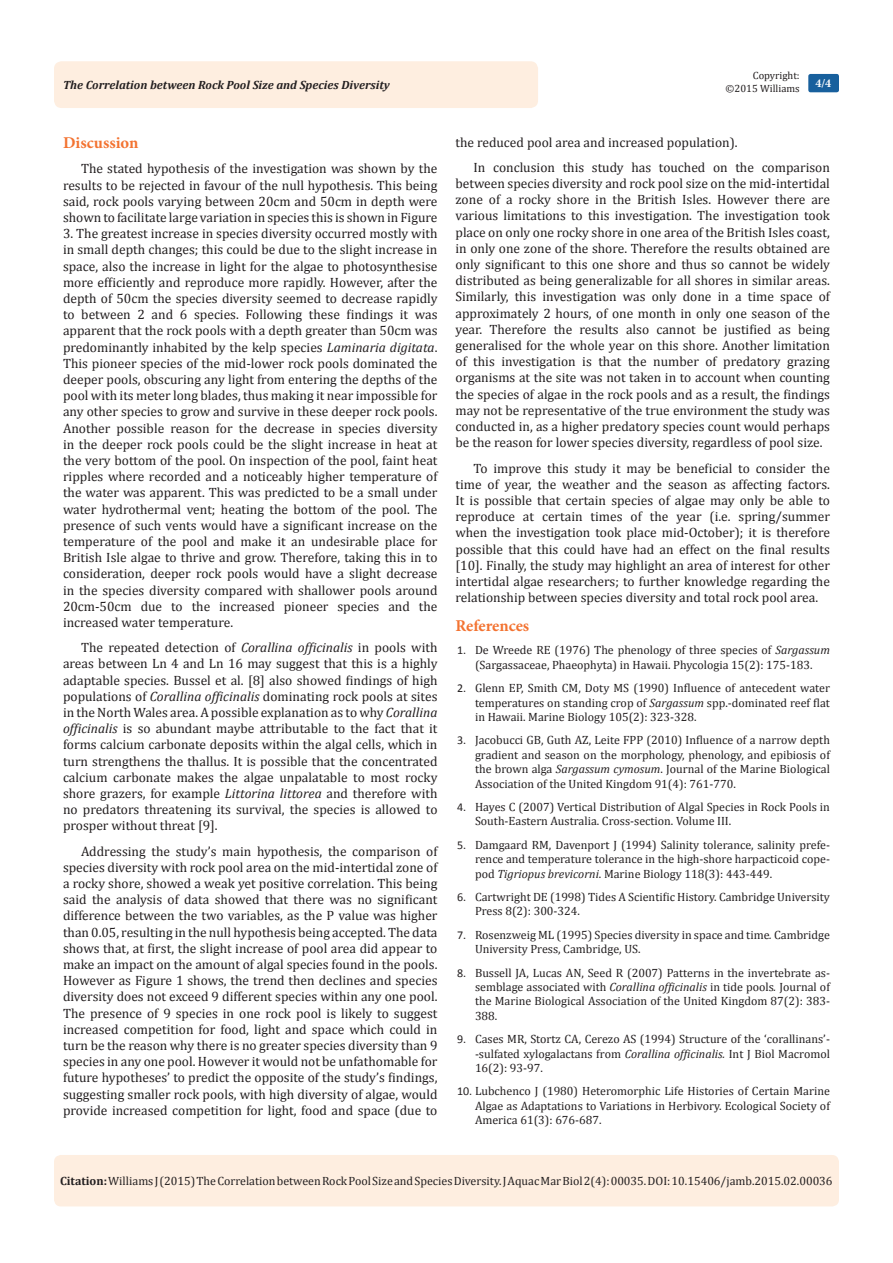
<style>
.page{position:relative;width:893px;height:1263px;background:#fff}
.page>*{position:absolute;margin:0;border:0;box-sizing:border-box;transform-origin:0 0}
.t1{font:700 16.5px "Minion Pro";color:#f37331}
.t2{font:13.5px/16.2px "Cambria";color:#231f20;text-align:justify}
.t3{font:12px/14.4px "Cambria";color:#231f20;text-align:justify}
.t4{font:italic 700 12px "Cambria";color:#231f20}
.t5{font:700 12px "Minion Pro";color:#fff}
.t6{font:10.5px/12.6px "Cambria";color:#231f20;text-align:right}
.s1{font-style:italic}
.s2{font-family:"Calibri"}
.s3{font-weight:700}
</style>
<div class="page">
<div style="left:54px;top:61px;width:484px;height:47px;background:#feeee0;border-radius:8px"></div>
<div style="left:808px;top:74px;width:31px;height:18px;background:#18609d;border-radius:2px"></div>
<div style="left:54px;top:1155px;width:785px;height:51px;background:#feeee0;border-radius:7px"></div>
<p class="t6" style="left:726px;top:69px;width:76px">Copyright: ©2015 Williams</p>
<p class="t4" style="left:63px;top:77px;width:328px">The Correlation between Rock Pool Size and Species Diversity</p>
<p class="t5" style="left:815px;top:75px;width:17px">4/4</p>
<p class="t1" style="left:63px;top:131px;width:77px">Discussion</p>
<p class="t2" style="left:63px;top:161px;width:376px;text-indent:18px">The stated hypothesis of the investigation was shown by the results to be rejected in favour of the null hypothesis. This being said, rock pools varying between 20cm and 50cm in depth were shown to facilitate large variation in species this is shown in Figure</p>
<p class="t2" style="left:63px;top:225px;width:376px">3. The greatest increase in species diversity occurred mostly with in small depth changes; this could be due to the slight increase in space, also the increase in light for the algae to photosynthesise more efficiently and reproduce more rapidly. However, after the depth of 50cm the species diversity seemed to decrease rapidly to between 2 and 6 species. Following these findings it was apparent that the rock pools with a depth greater than 50cm was predominantly inhabited by the kelp species <span class="s1">Laminaria digitata</span>.<br>This pioneer species of the mid-lower rock pools dominated the deeper pools, obscuring any light from entering the depths of the pool with its meter long blades, thus making it near impossible for any other species to grow and survive in these deeper rock pools.<br>Another possible reason for the decrease in species diversity in the deeper rock pools could be the slight increase in heat at the very bottom of the pool. On inspection of the pool, faint heat ripples where recorded and a noticeably higher temperature of the water was apparent. This was predicted to be a small under water hydrothermal vent; heating the bottom of the pool. The presence of such vents would have a significant increase on the temperature of the pool and make it an undesirable place for British Isle algae to thrive and grow. Therefore, taking this in to consideration, deeper rock pools would have a slight decrease in the species diversity compared with shallower pools around 20cm-50cm due to the increased pioneer species and the increased water temperature.</p>
<p class="t2" style="left:63px;top:639px;width:376px;text-indent:18px">The repeated detection of <span class="s1">Corallina officinalis</span> in pools with areas between Ln 4 and Ln 16 may suggest that this is a highly adaptable species. Bussel et al. [8] also showed findings of high populations of <span class="s1">Corallina officinalis</span> dominating rock pools at sites in the North Wales area. A possible explanation as to why <span class="s1">Corallina officinalis</span> is so abundant maybe attributable to the fact that it forms calcium carbonate deposits within the algal cells, which in turn strengthens the thallus. It is possible that the concentrated calcium carbonate makes the algae unpalatable to most rocky shore grazers, for example <span class="s1">Littorina littorea</span> and therefore with no predators threatening its survival, the species is allowed to prosper without threat [9].</p>
<p class="t2" style="left:63px;top:843px;width:376px;text-indent:18px">Addressing the study’s main hypothesis, the comparison of species diversity with rock pool area on the mid-intertidal zone of a rocky shore, showed a weak yet positive correlation. This being said the analysis of data showed that there was no significant difference between the two variables, as the P value was higher than 0.05, resulting in the null hypothesis being accepted. The data shows that, at first, the slight increase of pool area did appear to make an impact on the amount of algal species found in the pools.<br>However as Figure 1 shows, the trend then declines and species diversity does not exceed 9 different species within any one pool.<br>The presence of 9 species in one rock pool is likely to suggest increased competition for food, light and space which could in turn be the reason why there is no greater species diversity than 9 species in any one pool. However it would not be unfathomable for future hypotheses’ to predict the opposite of the study’s findings, suggesting smaller rock pools, with high diversity of algae, would provide increased competition for light, food and space (due to</p>
<p class="t2" style="left:455px;top:134px;width:284px">the reduced pool area and increased population).</p>
<p class="t2" style="left:455px;top:159px;width:376px;text-indent:18px">In conclusion this study has touched on the comparison between species diversity and rock pool size on the mid-intertidal zone of a rocky shore in the British Isles. However there are various limitations to this investigation. The investigation took place on only one rocky shore in one area of the British Isles coast, in only one zone of the shore. Therefore the results obtained are only significant to this one shore and thus so cannot be widely distributed as being generalizable for all shores in similar areas.<br>Similarly, this investigation was only done in a time space of approximately 2 hours, of one month in only one season of the year. Therefore the results also cannot be justified as being generalised for the whole year on this shore. Another limitation of this investigation is that the number of predatory grazing organisms at the site was not taken in to account when counting the species of algae in the rock pools and as a result, the findings may not be representative of the true environment the study was conducted in, as a higher predatory species count would perhaps be the reason for lower species diversity, regardless of pool size.</p>
<p class="t2" style="left:455px;top:460px;width:376px;text-indent:18px">To improve this study it may be beneficial to consider the time of year, the weather and the season as affecting factors.<br>It is possible that certain species of algae may only be able to reproduce at certain times of the year (i.e. spring/summer when the investigation took place mid-October); it is therefore possible that this could have had an effect on the final results [10]. Finally, the study may highlight an area of interest for other intertidal algae researchers; to further knowledge regarding the relationship between species diversity and total rock pool area.</p>
<p class="t1" style="left:455px;top:614px;width:75px">References</p>
<p class="t3" style="left:457px;top:643px;width:374px;text-align:center"><span class="s2">1.</span> De Wreede RE (1976) The phenology of three species of <span class="s1">Sargassum </span>(Sargassaceae, Phaeophyta) in Hawaii. Phycologia 15(2): 175-183.</p>
<p class="t3" style="left:475px;top:681px;width:356px;text-indent:-18px"><span class="s2">2.</span> Glenn EP, Smith CM, Doty MS (1990) Influence of antecedent water temperatures on standing crop of <span class="s1">Sargassum</span> spp.-dominated reef flat in Hawaii. Marine Biology 105(2): 323-328.</p>
<p class="t3" style="left:475px;top:733px;width:356px;text-indent:-18px"><span class="s2">3.</span> Jacobucci GB, Guth AZ, Leite FPP (2010) Influence of a narrow depth gradient and season on the morphology, phenology, and epibiosis of the brown alga <span class="s1">Sargassum cymosum</span>. Journal of the Marine Biological Association of the United Kingdom 91(4): 761-770.</p>
<p class="t3" style="left:475px;top:800px;width:356px;text-indent:-18px"><span class="s2">4.</span> Hayes C (2007) Vertical Distribution of Algal Species in Rock Pools in<br>South‐Eastern Australia. Cross‐section. Volume III.</p>
<p class="t3" style="left:475px;top:837px;width:356px;text-indent:-18px"><span class="s2">5.</span> Damgaard RM, Davenport J (1994) Salinity tolerance, salinity prefe&shy;rence and temperature tolerance in the high-shore harpacticoid cope&shy;pod <span class="s1">Tigriopus brevicorni</span>. Marine Biology 118(3): 443-449.</p>
<p class="t3" style="left:475px;top:890px;width:356px;text-indent:-18px"><span class="s2">6.</span> Cartwright DE (1998) Tides A Scientific History. Cambridge University<br>Press 8(2): 300-324.</p>
<p class="t3" style="left:475px;top:927px;width:356px;text-indent:-18px"><span class="s2">7.</span> Rosenzweig ML (1995) Species diversity in space and time<span class="s1">.</span> Cambridge<br>University Press, Cambridge, US.</p>
<p class="t3" style="left:475px;top:965px;width:356px;text-indent:-18px"><span class="s2">8.</span> Bussell JA, Lucas AN, Seed R (2007) Patterns in the invertebrate as&shy;semblage associated with <span class="s1">Corallina officinalis</span> in tide pools<span class="s1">.</span> Journal of the Marine Biological Association of the United Kingdom 87(2): 383- 388.</p>
<p class="t3" style="left:475px;top:1032px;width:356px;text-indent:-18px"><span class="s2">9.</span> Cases MR, Stortz CA, Cerezo AS (1994) Structure of the ‘corallinans’- -sulfated xylogalactans from <span class="s1">Corallina officinalis.</span> Int J Biol Macromol 16(2): 93-97.</p>
<p class="t3" style="left:475px;top:1084px;width:356px;text-indent:-18px"><span class="s2">10.</span> Lubchenco J (1980) Heteromorphic Life Histories of Certain Marine Algae as Adaptations to Variations in Herbivory. Ecological Society of America 61(3): 676-687.</p>
<p class="t3" style="left:60px;top:1174px;width:774px"><span class="s3">Citation:</span> Williams J (2015) The Correlation between Rock Pool Size and Species Diversity. J Aquac Mar Biol 2(4): 00035. DOI: 10.15406/jamb.2015.02.00036</p>
</div>
